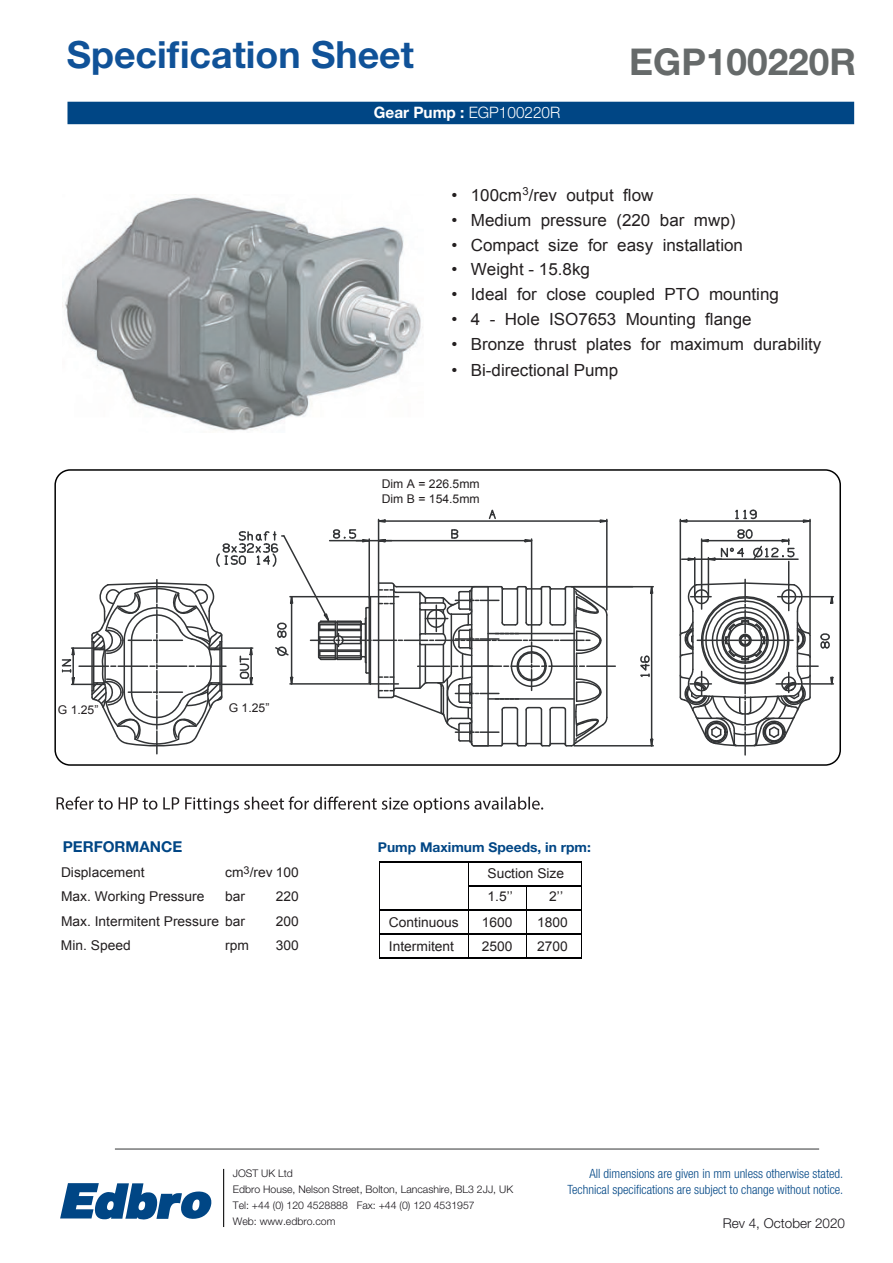
<style>
.page{position:relative;width:893px;height:1263px;background:#fff}
.page>*{position:absolute;margin:0;border:0;box-sizing:border-box;transform-origin:0 0}
.t1{font:700 37.5px "Helvetica Neue LT Pro";color:#105298}
.t2{font:700 37.05px "Helvetica Neue LT Pro";color:#666a6a}
.t3{font:16.8px "Arial";color:#231f20}
.t4{font:300 15.75px "Helvetica Neue LT Pro";color:#fff}
.t5{font:700 15px "Helvetica Neue LT Pro";color:#004685}
.t6{font:13.5px/24px "Arial";color:#231f20}
.t7{font:700 13.5px "Helvetica Neue LT Pro";color:#004685}
.t8{font:300 13.5px "Helvetica Neue LT Pro";color:#18151a}
.t9{font:300 condensed 12.75px/15.3px "Helvetica Neue LT Pro";color:#004685;text-align:right}
.t10{font:12px/14.4px "Arial";color:#231f20}
.t11{font:300 10.5px/16px "Helvetica Neue LT Pro";color:#18151a}
.s1{font-weight:700}
</style>
<div class="page">
<hr style="left:115px;top:1149px;width:704px;height:1px;background:#323436">
<hr style="left:223px;top:1169px;width:1px;height:58px;background:#000001">
<div style="left:67px;top:102px;width:787px;height:22px;background:#004685"></div>
<svg style="left:60px;top:1183px;width:152px;height:37px"></svg>
<img style="left:65px;top:197px;width:356px;height:234px">
<hr style="left:574px;top:745px;width:79px;height:1px;background:#323436">
<hr style="left:574px;top:586px;width:79px;height:1px;background:#323436">
<hr style="left:651px;top:587px;width:1px;height:159px;background:#323436">
<svg style="left:649px;top:738px;width:5px;height:9px"></svg>
<svg style="left:649px;top:586px;width:5px;height:9px"></svg>
<hr style="left:156px;top:731px;width:2px;height:23px;background:#323436">
<hr style="left:744px;top:732px;width:2px;height:23px;background:#323436">
<svg style="left:640px;top:655px;width:10px;height:22px"></svg>
<svg style="left:679px;top:509px;width:155px;height:239px"></svg>
<svg style="left:61px;top:509px;width:556px;height:240px"></svg>
<div style="left:54px;top:469px;width:787px;height:297px;border:2px solid #000;border-radius:15px"></div>
<svg style="left:57px;top:796px;width:486px;height:17px"></svg>
<hr style="left:380px;top:861px;width:88px;height:1px;background:#000001">
<hr style="left:469px;top:861px;width:112px;height:1px;background:#000001">
<hr style="left:469px;top:885px;width:56px;height:2px;background:#000001">
<hr style="left:526px;top:885px;width:55px;height:2px;background:#000001">
<hr style="left:380px;top:910px;width:88px;height:1px;background:#000001">
<hr style="left:469px;top:910px;width:56px;height:1px;background:#000001">
<hr style="left:526px;top:910px;width:55px;height:1px;background:#000001">
<hr style="left:380px;top:933px;width:88px;height:1px;background:#000001">
<hr style="left:469px;top:933px;width:56px;height:1px;background:#000001">
<hr style="left:526px;top:933px;width:55px;height:1px;background:#000001">
<svg style="left:379px;top:861px;width:1px;height:97px"></svg>
<hr style="left:380px;top:957px;width:88px;height:1px;background:#000001">
<svg style="left:468px;top:861px;width:1px;height:97px"></svg>
<hr style="left:469px;top:957px;width:56px;height:1px;background:#000001">
<hr style="left:526px;top:957px;width:55px;height:1px;background:#000001">
<svg style="left:581px;top:861px;width:1px;height:97px"></svg>
<h1 class="t1" style="left:67px;top:32px;width:349px">Specification Sheet</h1>
<h2 class="t2" style="left:629px;top:39px;width:228px">EGP100220R</h2>
<p class="t4" style="left:374px;top:102px;width:188px"><span class="s1">Gear Pump :</span> EGP100220R</p>
<p class="t3" style="left:451px;top:184px;width:203px">• 100cm<sup>3</sup>/rev output flow</p>
<p class="t3" style="left:451px;top:209px;width:285px">• Medium pressure (220 bar mwp)</p>
<p class="t3" style="left:451px;top:234px;width:293px">• Compact size for easy installation</p>
<p class="t3" style="left:451px;top:283px;width:329px">• Ideal for close coupled PTO mounting</p>
<p class="t3" style="left:451px;top:308px;width:302px">• 4 - Hole ISO7653 Mounting flange</p>
<p class="t3" style="left:451px;top:334px;width:371px">• Bronze thrust plates for maximum durability</p>
<p class="t3" style="left:451px;top:359px;width:168px">• Bi-directional Pump</p>
<p class="t3" style="left:451px;top:258px;width:140px">• Weight - 15.8kg</p>
<p class="t10" style="left:58px;top:702px;width:42px">G 1.25”</p>
<p class="t10" style="left:229px;top:701px;width:42px">G 1.25”</p>
<p class="t10" style="left:382px;top:477px;width:99px">Dim A = 226.5mm<br>Dim B = 154.5mm</p>
<p class="t5" style="left:63px;top:837px;width:121px">PERFORMANCE</p>
<p class="t7" style="left:378px;top:839px;width:215px">Pump Maximum Speeds, in rpm:</p>
<p class="t6" style="left:61px;top:860px;width:85px">Displacement</p>
<p class="t6" style="left:225px;top:860px;width:75px">cm<sup>3</sup>/rev 100</p>
<p class="t6" style="left:61px;top:885px;width:145px">Max. Working Pressure</p>
<p class="t6" style="left:225px;top:885px;width:21px">bar</p>
<p class="t6" style="left:276px;top:885px;width:25px">220</p>
<p class="t6" style="left:61px;top:909px;width:186px">Max. Intermitent Pressure bar</p>
<p class="t6" style="left:276px;top:909px;width:25px">200</p>
<p class="t6" style="left:61px;top:933px;width:71px">Min. Speed</p>
<p class="t6" style="left:225px;top:933px;width:25px">rpm</p>
<p class="t6" style="left:276px;top:933px;width:25px">300</p>
<p class="t6" style="left:389px;top:910px;width:71px">Continuous<br>Intermitent</p>
<p class="t6" style="left:487px;top:862px;width:78px">Suction Size</p>
<p class="t6" style="left:482px;top:910px;width:32px">1600<br>2500</p>
<p class="t6" style="left:487px;top:884px;width:27px">1.5’’</p>
<p class="t6" style="left:549px;top:884px;width:15px">2’’</p>
<p class="t6" style="left:537px;top:911px;width:32px">1800<br>2700</p>
<p class="t11" style="left:233px;top:1165px;width:282px">JOST UK Ltd<br>Edbro House, Nelson Street, Bolton, Lancashire, BL3 2JJ, UK Tel: +44 (0) 120 4528888 Fax: +44 (0) 120 4531957<br>Web: www.edbro.com</p>
<p class="t9" style="left:567px;top:1166px;width:277px">All dimensions are given in mm unless otherwise stated.<br>Technical specifications are subject to change without notice.</p>
<p class="t8" style="left:723px;top:1214px;width:124px">Rev 4, October 2020</p>
</div>
